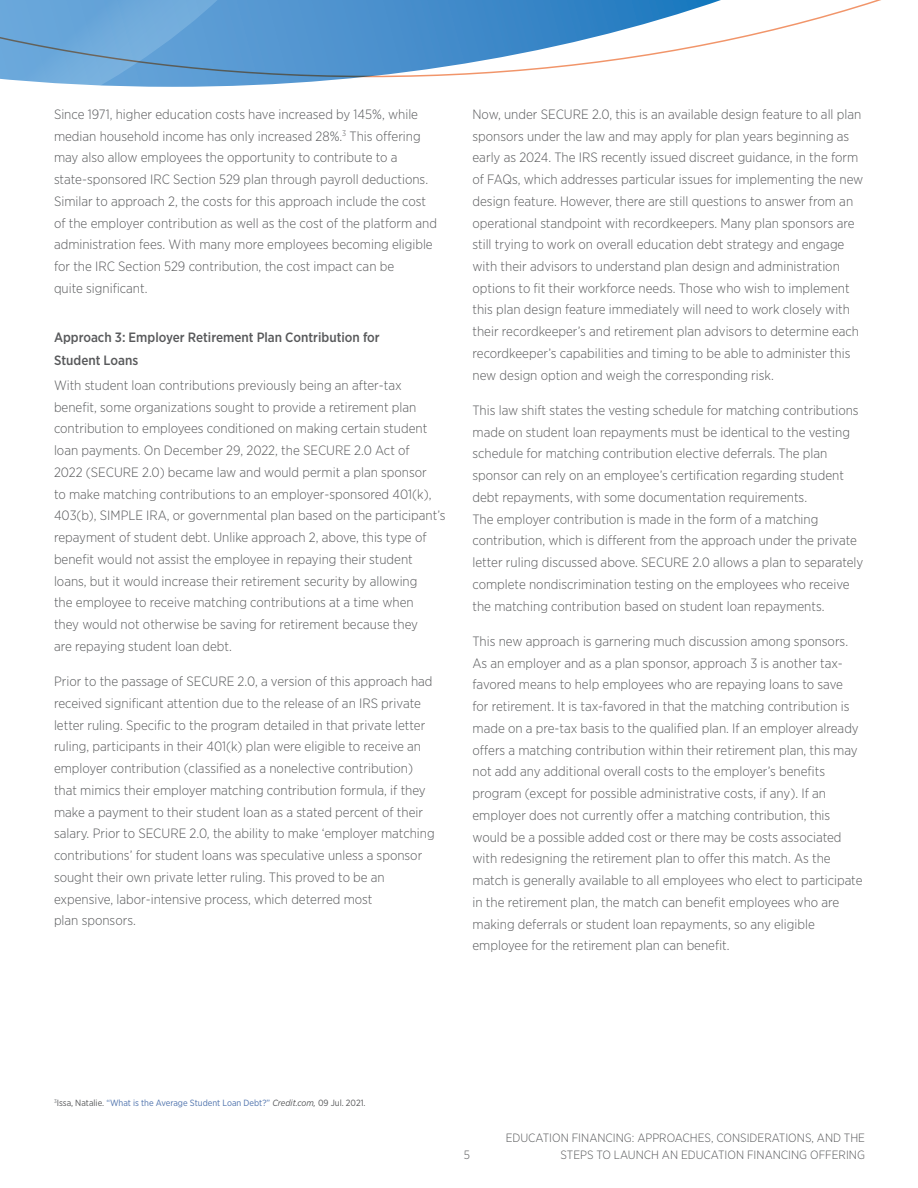
<style>
.page{position:relative;width:918px;height:1188px;background:#fff}
.page>*{position:absolute;margin:0;border:0;box-sizing:border-box;transform-origin:0 0}
.t1{font:300 13.5px/21.8px "Gotham Narrow";color:#58595b}
.t2{font:500 13.5px/22.5px "Gotham Narrow";color:#58595b}
.t3{font:300 12px "Gotham Narrow";color:#58595b}
.t4{font:9px "Gotham Narrow";color:#4f73ad}
.s1{color:#58595b}
.s2{font-style:italic;color:#58595b}
</style>
<div class="page">
<svg style="left:0;top:77px;width:347px;height:10px"></svg>
<svg style="left:0;top:0;width:881px;height:77px"></svg>
<p class="t1" style="left:54px;top:103px;width:385px">Since 1971, higher education costs have increased by 145%, while median household income has only increased 28%.<sup>3</sup> This offering may also allow employees the opportunity to contribute to a state-sponsored IRC Section 529 plan through payroll deductions.<br>Similar to approach 2, the costs for this approach include the cost of the employer contribution as well as the cost of the platform and administration fees. With many more employees becoming eligible for the IRC Section 529 contribution, the cost impact can be<br>quite significant.</p>
<p class="t2" style="left:54px;top:326px;width:327px">Approach 3: Employer Retirement Plan Contribution for<br>Student Loans</p>
<p class="t1" style="left:54px;top:374px;width:393px">With student loan contributions previously being an after-tax benefit, some organizations sought to provide a retirement plan contribution to employees conditioned on making certain student loan payments. On December 29, 2022, the SECURE 2.0 Act of<br>2022 (SECURE 2.0) became law and would permit a plan sponsor<br>to make matching contributions to an employer-sponsored 401(k), 403(b), SIMPLE IRA, or governmental plan based on the participant’s repayment of student debt. Unlike approach 2, above, this type of benefit would not assist the employee in repaying their student loans, but it would increase their retirement security by allowing<br>the employee to receive matching contributions at a time when<br>they would not otherwise be saving for retirement because they<br>are repaying student loan debt.</p>
<p class="t1" style="left:54px;top:670px;width:382px">Prior to the passage of SECURE 2.0, a version of this approach had received significant attention due to the release of an IRS private letter ruling. Specific to the program detailed in that private letter ruling, participants in their 401(k) plan were eligible to receive an employer contribution (classified as a nonelective contribution) that mimics their employer matching contribution formula, if they make a payment to their student loan as a stated percent of their salary. Prior to SECURE 2.0, the ability to make ‘employer matching contributions’ for student loans was speculative unless a sponsor sought their own private letter ruling. This proved to be an expensive, labor-intensive process, which deterred most<br>plan sponsors.</p>
<p class="t1" style="left:473px;top:103px;width:392px">Now, under SECURE 2.0, this is an available design feature to all plan sponsors under the law and may apply for plan years beginning as early as 2024. The IRS recently issued discreet guidance, in the form of FAQs, which addresses particular issues for implementing the new design feature. However, there are still questions to answer from an operational standpoint with recordkeepers. Many plan sponsors are still trying to work on overall education debt strategy and engage with their advisors to understand plan design and administration options to fit their workforce needs. Those who wish to implement this plan design feature immediately will need to work closely with their recordkeeper’s and retirement plan advisors to determine each recordkeeper’s capabilities and timing to be able to administer this new design option and weigh the corresponding risk.</p>
<p class="t1" style="left:473px;top:399px;width:392px">This law shift states the vesting schedule for matching contributions made on student loan repayments must be identical to the vesting schedule for matching contribution elective deferrals. The plan sponsor can rely on an employee’s certification regarding student debt repayments, with some documentation requirements.<br>The employer contribution is made in the form of a matching contribution, which is different from the approach under the private letter ruling discussed above. SECURE 2.0 allows a plan to separately complete nondiscrimination testing on the employees who receive the matching contribution based on student loan repayments.</p>
<p class="t1" style="left:473px;top:630px;width:392px">This new approach is garnering much discussion among sponsors.<br>As an employer and as a plan sponsor, approach 3 is another tax&shy;favored means to help employees who are repaying loans to save<br>for retirement. It is tax-favored in that the matching contribution is made on a pre-tax basis to the qualified plan. If an employer already offers a matching contribution within their retirement plan, this may not add any additional overall costs to the employer’s benefits program (except for possible administrative costs, if any). If an employer does not currently offer a matching contribution, this would be a possible added cost or there may be costs associated with redesigning the retirement plan to offer this match. As the match is generally available to all employees who elect to participate in the retirement plan, the match can benefit employees who are making deferrals or student loan repayments, so any eligible employee for the retirement plan can benefit.</p>
<p class="t4" style="left:54px;top:1097px;width:313px"><sup>3</sup><span class="s1">Issa, Natalie.</span> “What is the Average Student Loan Debt?” <span class="s2">Credit.com,</span> <span class="s1">09 Jul. 2021.</span></p>
<p class="t3" style="left:506px;top:1131px;width:361px">EDUCATION FINANCING: APPROACHES, CONSIDERATIONS, AND THE</p>
<p class="t3" style="left:464px;top:1147px;width:8px">5</p>
<p class="t3" style="left:561px;top:1147px;width:306px">STEPS TO LAUNCH AN EDUCATION FINANCING OFFERING</p>
</div>
